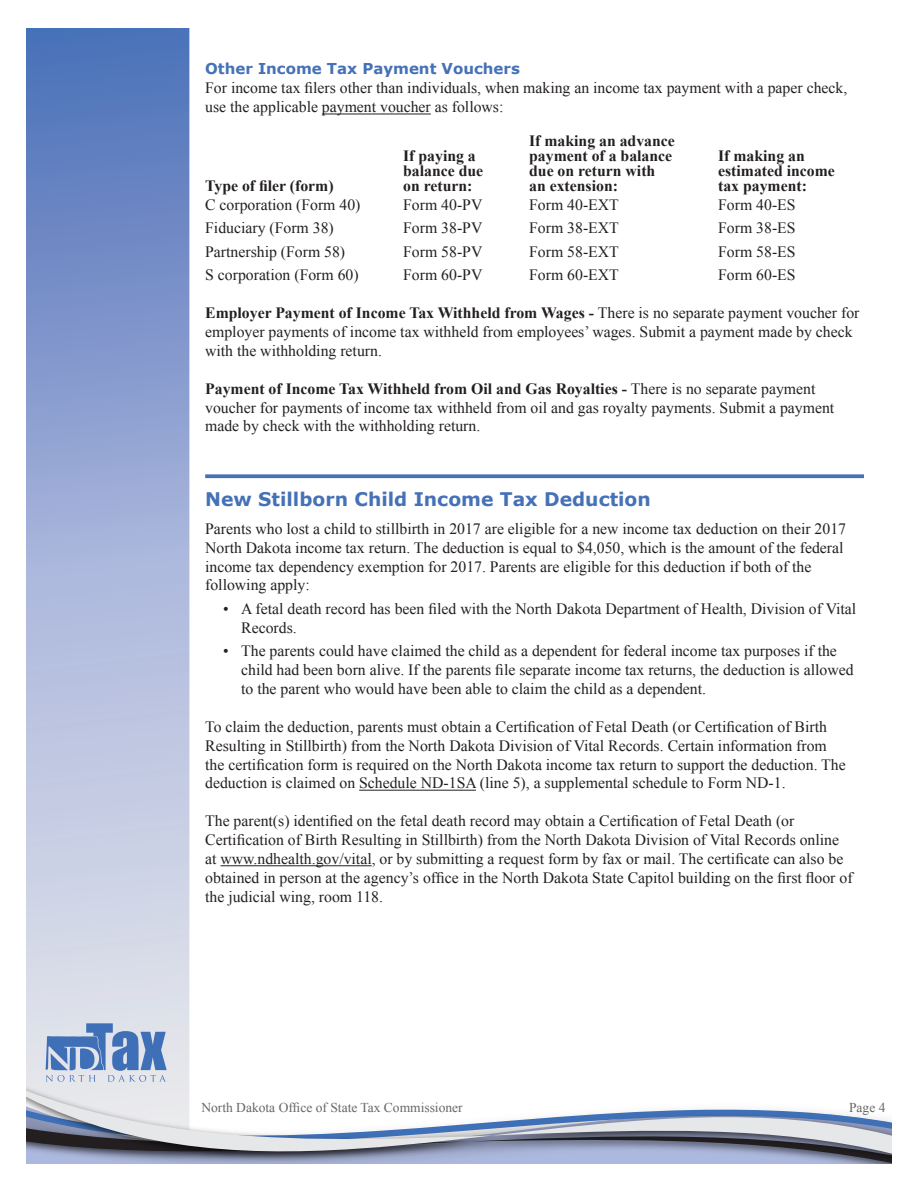
<style>
.page{position:relative;width:918px;height:1188px;background:#fff}
.page>*{position:absolute;margin:0;border:0;box-sizing:border-box;transform-origin:0 0}
.Headline{font:700 18.75px "Verdana";color:#4571b7}
.Body_text{font:15.75px/18.9px "Times New Roman";color:#231f20}
.Body_text-2{font:700 15.75px "Times New Roman";color:#231f20}
.Subhead_2{font:700 15px "Verdana";color:#4571b7}
.t1{font:13.5px "Times New Roman";color:#666}
.s1{font-weight:700}
</style>
<div class="page">
<svg style="left:26px;top:28px;width:163px;height:735px;background:#8a9ecf"></svg>
<div style="left:26px;top:763px;width:164px;height:21px;background:#c2cae3"></div>
<svg style="left:26px;top:784px;width:866px;height:380px"></svg>
<svg style="left:46px;top:1023px;width:121px;height:59px;background:#91aad1"></svg>
<hr style="left:322px;top:114px;width:109px;height:1px;background:#231f20">
<svg style="left:205px;top:474px;width:659px;height:4px;background:#557dbd"></svg>
<hr style="left:359px;top:790px;width:117px;height:1px;background:#231f20">
<hr style="left:221px;top:865px;width:151px;height:1px;background:#231f20">
<p class="Subhead_2" style="left:205px;top:58px;width:316px">Other Income Tax Payment Vouchers</p>
<p class="Body_text" style="left:205px;top:78px;width:644px">For income tax filers other than individuals, when making an income tax payment with a paper check, use the applicable payment voucher as follows:</p>
<p class="Body_text-2" style="left:529px;top:130px;width:147px">If making an advance</p>
<p class="Body_text-2" style="left:403px;top:145px;width:74px">If paying a</p>
<p class="Body_text-2" style="left:529px;top:145px;width:145px">payment of a balance</p>
<p class="Body_text-2" style="left:718px;top:145px;width:88px">If making an</p>
<p class="Body_text-2" style="left:403px;top:160px;width:82px">balance due</p>
<p class="Body_text-2" style="left:529px;top:160px;width:128px">due on return with</p>
<p class="Body_text-2" style="left:718px;top:160px;width:118px">estimated income</p>
<p class="Body_text-2" style="left:205px;top:175px;width:130px">Type of filer (form)</p>
<p class="Body_text-2" style="left:403px;top:175px;width:71px">on return:</p>
<p class="Body_text-2" style="left:529px;top:175px;width:90px">an extension:</p>
<p class="Body_text-2" style="left:718px;top:175px;width:90px">tax payment:</p>
<p class="Body_text" style="left:205px;top:195px;width:157px">C corporation (Form 40)</p>
<p class="Body_text" style="left:403px;top:195px;width:81px">Form 40-PV</p>
<p class="Body_text" style="left:529px;top:195px;width:91px">Form 40-EXT</p>
<p class="Body_text" style="left:718px;top:195px;width:79px">Form 40-ES</p>
<p class="Body_text" style="left:205px;top:218px;width:130px">Fiduciary (Form 38)</p>
<p class="Body_text" style="left:403px;top:218px;width:81px">Form 38-PV</p>
<p class="Body_text" style="left:529px;top:218px;width:91px">Form 38-EXT</p>
<p class="Body_text" style="left:718px;top:218px;width:79px">Form 38-ES</p>
<p class="Body_text" style="left:205px;top:242px;width:141px">Partnership (Form 58)</p>
<p class="Body_text" style="left:403px;top:242px;width:81px">Form 58-PV</p>
<p class="Body_text" style="left:529px;top:242px;width:91px">Form 58-EXT</p>
<p class="Body_text" style="left:718px;top:242px;width:79px">Form 58-ES</p>
<p class="Body_text" style="left:205px;top:265px;width:155px">S corporation (Form 60)</p>
<p class="Body_text" style="left:403px;top:265px;width:81px">Form 60-PV</p>
<p class="Body_text" style="left:529px;top:265px;width:91px">Form 60-EXT</p>
<p class="Body_text" style="left:718px;top:265px;width:79px">Form 60-ES</p>
<p class="Body_text" style="left:205px;top:303px;width:656px"><span class="s1">Employer Payment of Income Tax Withheld from Wages -</span> There is no separate payment voucher for employer payments of income tax withheld from employees’ wages. Submit a payment made by check with the withholding return.</p>
<p class="Body_text" style="left:205px;top:378px;width:631px"><span class="s1">Payment of Income Tax Withheld from Oil and Gas Royalties -</span> There is no separate payment voucher for payments of income tax withheld from oil and gas royalty payments. Submit a payment made by check with the withholding return.</p>
<p class="Headline" style="left:205px;top:486px;width:447px">New Stillborn Child Income Tax Deduction</p>
<p class="Body_text" style="left:205px;top:519px;width:642px">Parents who lost a child to stillbirth in 2017 are eligible for a new income tax deduction on their 2017<br>North Dakota income tax return. The deduction is equal to $4,050, which is the amount of the federal income tax dependency exemption for 2017. Parents are eligible for this deduction if both of the following apply:</p>
<p class="Body_text" style="left:241px;top:599px;width:617px;text-indent:-18px">• A fetal death record has been filed with the North Dakota Department of Health, Division of Vital<br>Records.</p>
<p class="Body_text" style="left:241px;top:641px;width:614px;text-indent:-18px">• The parents could have claimed the child as a dependent for federal income tax purposes if the child had been born alive. If the parents file separate income tax returns, the deduction is allowed to the parent who would have been able to claim the child as a dependent.</p>
<p class="Body_text" style="left:205px;top:717px;width:642px">To claim the deduction, parents must obtain a Certification of Fetal Death (or Certification of Birth Resulting in Stillbirth) from the North Dakota Division of Vital Records. Certain information from the certification form is required on the North Dakota income tax return to support the deduction. The deduction is claimed on Schedule ND-1SA (line 5), a supplemental schedule to Form ND-1.</p>
<p class="Body_text" style="left:205px;top:811px;width:649px">The parent(s) identified on the fetal death record may obtain a Certification of Fetal Death (or Certification of Birth Resulting in Stillbirth) from the North Dakota Division of Vital Records online at www.ndhealth.gov/vital, or by submitting a request form by fax or mail. The certificate can also be obtained in person at the agency’s office in the North Dakota State Capitol building on the first floor of the judicial wing, room 118.</p>
<p class="t1" style="left:201px;top:1098px;width:263px">North Dakota Office of State Tax Commissioner</p>
<p class="t1" style="left:849px;top:1098px;width:38px">Page 4</p>
</div>
